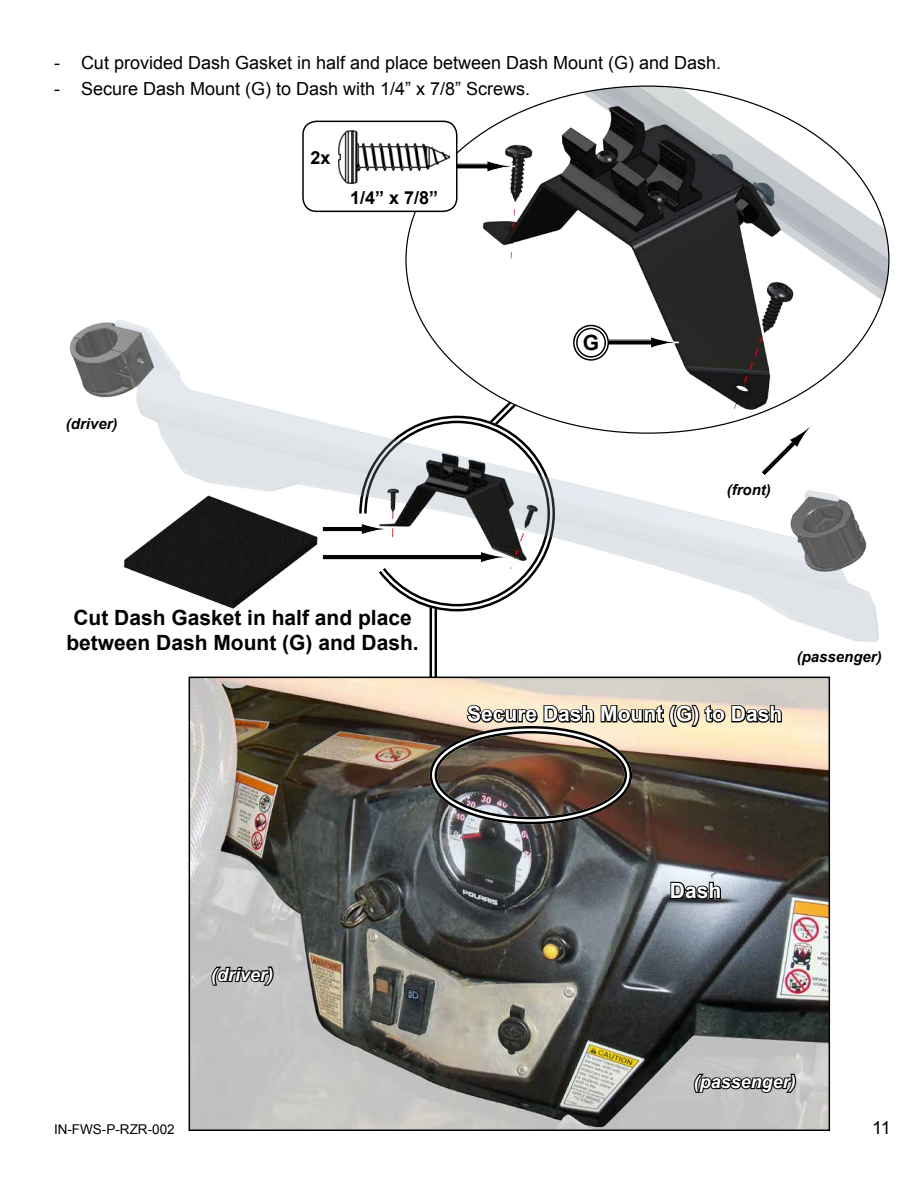
<style>
.page{position:relative;width:918px;height:1188px;background:#fff}
.page>*{position:absolute;margin:0;border:0;box-sizing:border-box;transform-origin:0 0}
.t1{font:700 21px/25.2px "Arial";color:#000;text-align:center}
.t2{font:700 21px "Arial";color:#fff}
.t3{font:18px "Arial";color:#000}
.t4{font:italic 700 18px "Arial";color:#fff}
.t5{font:700 18px "Arial";color:#000}
.t6{font:italic 700 15px "Arial";color:#000}
.t7{font:13.5px "Arial";color:#000}
</style>
<div class="page">
<img style="left:406px;top:86px;width:483px;height:225px">
<svg style="left:432px;top:657px;width:3px;height:20px"></svg>
<hr style="left:435px;top:605px;width:2px;height:111px;background:#000101">
<hr style="left:430px;top:605px;width:2px;height:111px;background:#000101">
<div style="left:364px;top:164px;width:123px;height:5px;background:#000"></div>
<svg style="left:486px;top:160px;width:29px;height:13px"></svg>
<div style="left:303px;top:121px;width:154px;height:90px;background:#fff;border-radius:14px"></div>
<div style="left:302px;top:121px;width:155px;height:91px;border:2px solid #000;border-radius:14px"></div>
<img style="left:339px;top:130px;width:110px;height:54px">
<img style="left:192px;top:680px;width:635px;height:448px">
<div style="left:189px;top:677px;width:641px;height:454px;border:2px solid #000"></div>
<svg style="left:210px;top:965px;width:65px;height:22px"></svg>
<svg style="left:669px;top:879px;width:53px;height:22px"></svg>
<svg style="left:692px;top:1073px;width:106px;height:22px;background:#646464"></svg>
<div style="left:430px;top:726px;width:202px;height:98px;border:8px solid #fff;border-radius:50%"></div>
<div style="left:435px;top:731px;width:192px;height:88px;border:2px solid #000101;border-radius:50%"></div>
<svg style="left:465px;top:691px;width:318px;height:38px;background:#aca291"></svg>
<img style="left:69px;top:311px;width:811px;height:341px">
<p class="t3" style="left:54px;top:51px;width:669px">- Cut provided Dash Gasket in half and place between Dash Mount (G) and Dash.</p>
<p class="t3" style="left:54px;top:77px;width:478px">- Secure Dash Mount (G) to Dash with 1/4” x 7/8” Screws.</p>
<p class="t5" style="left:310px;top:145px;width:22px">2x</p>
<p class="t5" style="left:350px;top:185px;width:90px">1/4” x 7/8”</p>
<p class="t6" style="left:66px;top:414px;width:53px">(driver)</p>
<p class="t1" style="left:66px;top:605px;width:354px">Cut Dash Gasket in half and place between Dash Mount (G) and Dash.</p>
<p class="t1" style="left:583px;top:331px;width:18px">G</p>
<p class="t6" style="left:727px;top:480px;width:46px">(front)</p>
<p class="t2" style="left:467px;top:700px;width:317px">Secure Dash Mount (G) to Dash</p>
<p class="t6" style="left:797px;top:647px;width:87px">(passenger)</p>
<p class="t4" style="left:211px;top:962px;width:64px">(driver)</p>
<p class="t2" style="left:670px;top:877px;width:53px">Dash</p>
<p class="t4" style="left:694px;top:1070px;width:104px">(passenger)</p>
<p class="t7" style="left:54px;top:1120px;width:122px">IN-FWS-P-RZR-002</p>
<p class="t3" style="left:872px;top:1116px;width:20px">11</p>
</div>
